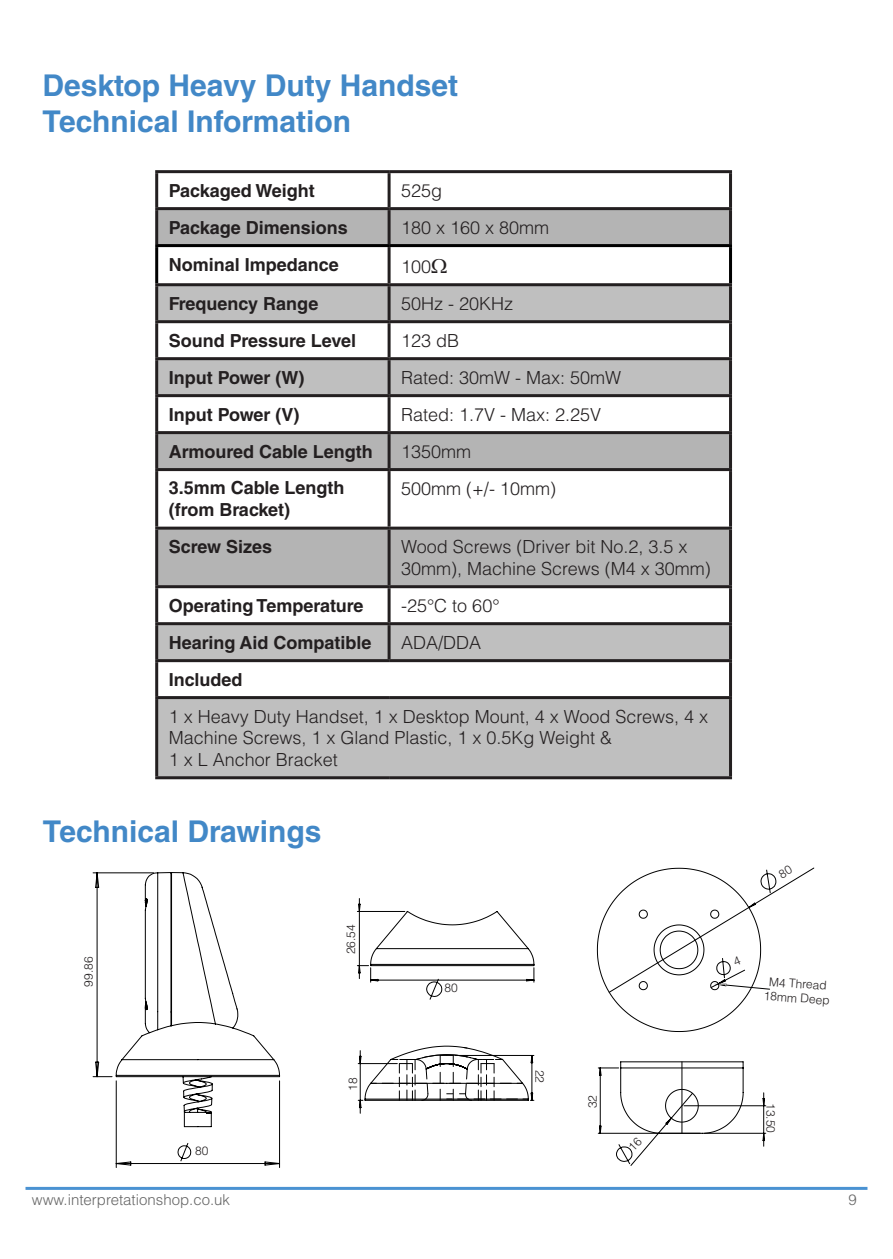
<style>
.page{position:relative;width:893px;height:1259px;background:#fff}
.page>*{position:absolute;margin:0;border:0;box-sizing:border-box;transform-origin:0 0}
.t1{font:700 30px/36px "Helvetica LT Std";color:#4288c7}
.t2{font:300 18px/21.6px "Helvetica";color:#231f20}
.t3{font:700 18px/21.6px "Helvetica LT Std";color:#231f20}
.t4{font:300 15px "Helvetica";color:#666}
.t5{font:300 12px/14.4px "Helvetica";color:#231f20;text-align:center}
</style>
<div class="page">
<hr style="left:26px;top:1187px;width:841px;height:3px;background:#4a92d2">
<svg style="left:158px;top:173px;width:571px;height:110px"></svg>
<div style="left:158px;top:210px;width:571px;height:34px;background:#b4b4b4"></div>
<svg style="left:158px;top:286px;width:571px;height:490px;fill:#bfbfbf"></svg>
<svg style="left:158px;top:434px;width:571px;height:151px;fill:#b4b4b4"></svg>
<hr style="left:155px;top:170px;width:234px;height:3px;background:#231f20">
<hr style="left:155px;top:173px;width:3px;height:34px;background:#231f20">
<hr style="left:389px;top:170px;width:343px;height:3px;background:#231f20">
<hr style="left:388px;top:173px;width:3px;height:34px;background:#231f20">
<hr style="left:729px;top:173px;width:3px;height:34px;background:#231f20">
<hr style="left:155px;top:207px;width:234px;height:3px;background:#231f20">
<hr style="left:155px;top:210px;width:3px;height:34px;background:#231f20">
<hr style="left:389px;top:207px;width:343px;height:3px;background:#231f20">
<hr style="left:388px;top:210px;width:3px;height:34px;background:#231f20">
<hr style="left:729px;top:210px;width:3px;height:34px;background:#231f20">
<hr style="left:388px;top:247px;width:3px;height:36px;background:#231f20">
<hr style="left:155px;top:283px;width:234px;height:3px;background:#231f20">
<hr style="left:155px;top:286px;width:3px;height:34px;background:#231f20">
<hr style="left:389px;top:283px;width:343px;height:3px;background:#231f20">
<hr style="left:388px;top:286px;width:3px;height:34px;background:#231f20">
<hr style="left:729px;top:286px;width:3px;height:34px;background:#231f20">
<hr style="left:155px;top:320px;width:234px;height:3px;background:#231f20">
<hr style="left:155px;top:323px;width:3px;height:34px;background:#231f20">
<hr style="left:389px;top:320px;width:343px;height:3px;background:#231f20">
<hr style="left:388px;top:323px;width:3px;height:34px;background:#231f20">
<hr style="left:729px;top:323px;width:3px;height:34px;background:#231f20">
<hr style="left:155px;top:357px;width:234px;height:3px;background:#231f20">
<hr style="left:155px;top:360px;width:3px;height:34px;background:#231f20">
<hr style="left:389px;top:357px;width:343px;height:3px;background:#231f20">
<hr style="left:388px;top:360px;width:3px;height:34px;background:#231f20">
<hr style="left:729px;top:360px;width:3px;height:34px;background:#231f20">
<hr style="left:155px;top:394px;width:234px;height:3px;background:#231f20">
<hr style="left:155px;top:397px;width:3px;height:34px;background:#231f20">
<hr style="left:389px;top:394px;width:343px;height:3px;background:#231f20">
<hr style="left:388px;top:397px;width:3px;height:34px;background:#231f20">
<hr style="left:729px;top:397px;width:3px;height:34px;background:#231f20">
<hr style="left:155px;top:431px;width:234px;height:3px;background:#231f20">
<hr style="left:155px;top:434px;width:3px;height:34px;background:#231f20">
<hr style="left:389px;top:431px;width:343px;height:3px;background:#231f20">
<hr style="left:388px;top:434px;width:3px;height:34px;background:#231f20">
<hr style="left:729px;top:434px;width:3px;height:34px;background:#231f20">
<hr style="left:155px;top:468px;width:234px;height:3px;background:#231f20">
<hr style="left:155px;top:471px;width:3px;height:55px;background:#231f20">
<hr style="left:389px;top:468px;width:343px;height:3px;background:#231f20">
<hr style="left:388px;top:471px;width:3px;height:55px;background:#231f20">
<hr style="left:729px;top:471px;width:3px;height:55px;background:#231f20">
<hr style="left:155px;top:526px;width:234px;height:3px;background:#231f20">
<hr style="left:155px;top:529px;width:3px;height:56px;background:#231f20">
<hr style="left:389px;top:526px;width:343px;height:3px;background:#231f20">
<hr style="left:388px;top:529px;width:3px;height:56px;background:#231f20">
<hr style="left:729px;top:529px;width:3px;height:56px;background:#231f20">
<hr style="left:155px;top:585px;width:234px;height:3px;background:#231f20">
<hr style="left:155px;top:588px;width:3px;height:34px;background:#231f20">
<hr style="left:389px;top:585px;width:343px;height:3px;background:#231f20">
<hr style="left:388px;top:588px;width:3px;height:34px;background:#231f20">
<hr style="left:729px;top:588px;width:3px;height:34px;background:#231f20">
<hr style="left:155px;top:622px;width:234px;height:3px;background:#231f20">
<hr style="left:155px;top:625px;width:3px;height:34px;background:#231f20">
<hr style="left:389px;top:622px;width:343px;height:3px;background:#231f20">
<hr style="left:388px;top:625px;width:3px;height:34px;background:#231f20">
<hr style="left:729px;top:625px;width:3px;height:34px;background:#231f20">
<hr style="left:155px;top:659px;width:234px;height:3px;background:#231f20">
<hr style="left:155px;top:662px;width:3px;height:34px;background:#231f20">
<hr style="left:389px;top:659px;width:343px;height:3px;background:#231f20">
<hr style="left:729px;top:662px;width:3px;height:34px;background:#231f20">
<hr style="left:155px;top:696px;width:234px;height:3px;background:#231f20">
<hr style="left:155px;top:699px;width:3px;height:77px;background:#231f20">
<hr style="left:389px;top:696px;width:343px;height:3px;background:#231f20">
<hr style="left:729px;top:699px;width:3px;height:77px;background:#231f20">
<hr style="left:155px;top:776px;width:234px;height:3px;background:#231f20">
<hr style="left:389px;top:776px;width:343px;height:3px;background:#231f20">
<hr style="left:155px;top:244px;width:234px;height:3px;background:#000">
<hr style="left:155px;top:247px;width:3px;height:36px;background:#000">
<hr style="left:389px;top:244px;width:343px;height:3px;background:#000">
<hr style="left:729px;top:247px;width:3px;height:36px;background:#000">
<svg style="left:92px;top:872px;width:188px;height:296px"></svg>
<svg style="left:116px;top:872px;width:164px;height:255px"></svg>
<svg style="left:357px;top:898px;width:178px;height:102px"></svg>
<svg style="left:358px;top:1045px;width:176px;height:68px"></svg>
<svg style="left:432px;top:258px;width:15px;height:15px"></svg>
<svg style="left:597px;top:867px;width:218px;height:165px"></svg>
<svg style="left:597px;top:1061px;width:169px;height:105px"></svg>
<h1 class="t1" style="left:43px;top:67px;width:417px">Desktop Heavy Duty Handset<br>Technical Information</h1>
<p class="t3" style="left:169px;top:179px;width:148px">Packaged Weight</p>
<p class="t2" style="left:401px;top:179px;width:43px">525g</p>
<p class="t3" style="left:169px;top:216px;width:181px">Package Dimensions</p>
<p class="t2" style="left:401px;top:216px;width:150px">180 x 160 x 80mm</p>
<p class="t3" style="left:169px;top:253px;width:172px">Nominal Impedance</p>
<p class="t2" style="left:401px;top:255px;width:32px">100</p>
<p class="t3" style="left:169px;top:292px;width:151px">Frequency Range</p>
<p class="t2" style="left:401px;top:292px;width:114px">50Hz - 20KHz</p>
<p class="t3" style="left:169px;top:329px;width:189px">Sound Pressure Level</p>
<p class="t2" style="left:401px;top:329px;width:60px">123 dB</p>
<p class="t3" style="left:169px;top:366px;width:137px">Input Power (W)</p>
<p class="t2" style="left:401px;top:366px;width:222px">Rated: 30mW - Max: 50mW</p>
<p class="t3" style="left:169px;top:403px;width:132px">Input Power (V)</p>
<p class="t2" style="left:401px;top:403px;width:202px">Rated: 1.7V - Max: 2.25V</p>
<p class="t3" style="left:169px;top:440px;width:206px">Armoured Cable Length</p>
<p class="t2" style="left:401px;top:440px;width:72px">1350mm</p>
<p class="t3" style="left:169px;top:477px;width:177px">3.5mm Cable Length (from Bracket)</p>
<p class="t2" style="left:401px;top:477px;width:156px">500mm (+/- 10mm)</p>
<p class="t3" style="left:169px;top:535px;width:105px">Screw Sizes</p>
<p class="t2" style="left:401px;top:535px;width:311px">Wood Screws (Driver bit No.2, 3.5 x<br>30mm), Machine Screws (M4 x 30mm)</p>
<p class="t3" style="left:169px;top:594px;width:196px">Operating Temperature</p>
<p class="t2" style="left:401px;top:594px;width:100px">-25°C to 60°</p>
<p class="t3" style="left:169px;top:631px;width:204px">Hearing Aid Compatible</p>
<p class="t2" style="left:401px;top:631px;width:82px">ADA/DDA</p>
<p class="t3" style="left:169px;top:668px;width:75px">Included</p>
<p class="t2" style="left:169px;top:705px;width:541px">1 x Heavy Duty Handset, 1 x Desktop Mount, 4 x Wood Screws, 4 x<br>Machine Screws, 1 x Gland Plastic, 1 x 0.5Kg Weight &amp;<br>1 x L Anchor Bracket</p>
<h1 class="t1" style="left:43px;top:812px;width:280px">Technical Drawings</h1>
<p class="t5" style="left:81px;top:986px;width:32px;rotate:-90deg">99.86</p>
<p class="t5" style="left:343px;top:954px;width:32px;rotate:-90deg">26.54</p>
<p class="t5" style="left:195px;top:1143px;width:15px">80</p>
<p class="t5" style="left:345px;top:1091px;width:15px;rotate:-90deg">18</p>
<p class="t5" style="left:445px;top:980px;width:15px">80</p>
<p class="t5" style="left:547px;top:1069px;width:15px;rotate:90deg">22</p>
<p class="t5" style="left:585px;top:1108px;width:15px;rotate:-90deg">32</p>
<p class="t5" style="left:765px;top:973px;width:68px;rotate:4deg">M4 Thread<br>18mm Deep</p>
<p class="t5" style="left:778px;top:1103px;width:32px;rotate:90deg">13.50</p>
<p class="t4" style="left:32px;top:1190px;width:200px">www.interpretationshop.co.uk</p>
<p class="t4" style="left:848px;top:1190px;width:10px">9</p>
</div>
